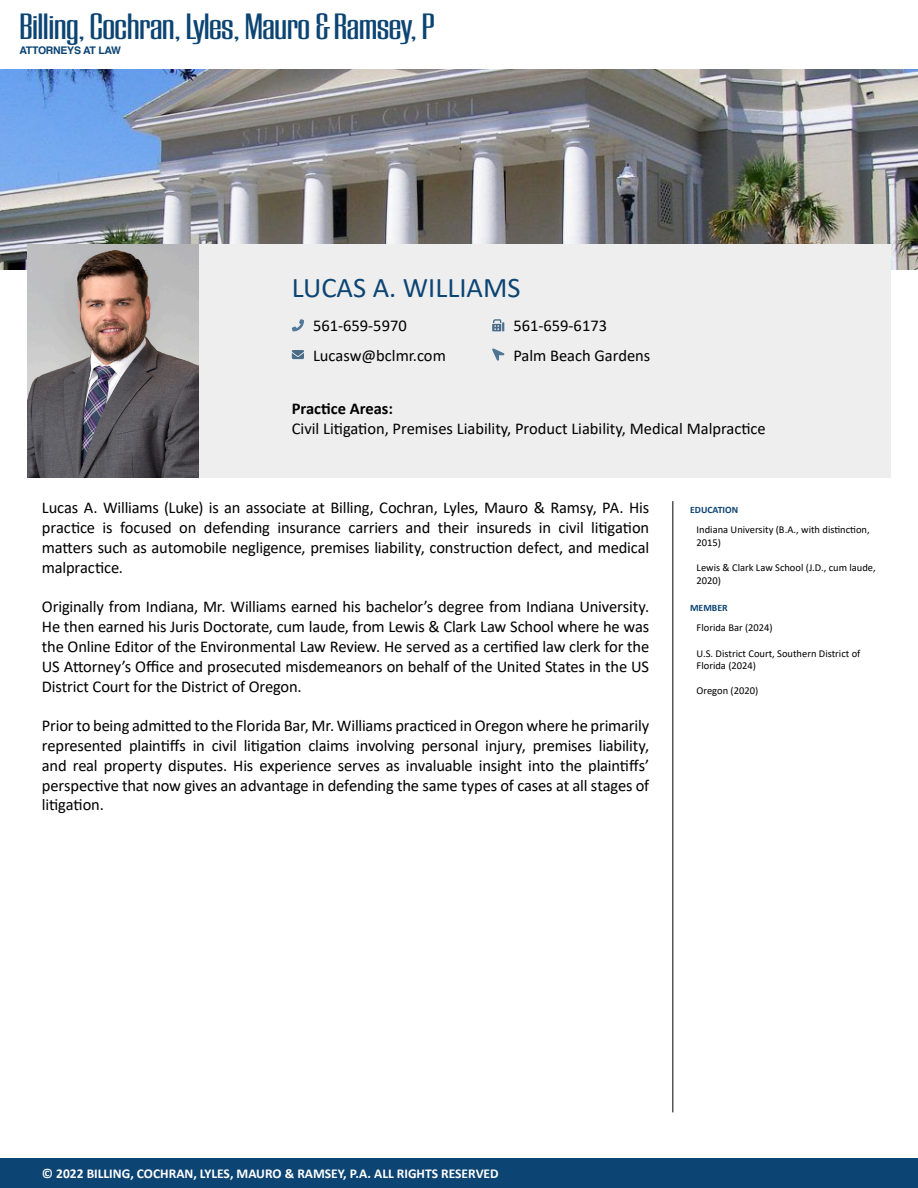
<style>
.page{position:relative;width:918px;height:1188px;background:#fff}
.page>*{position:absolute;margin:0;border:0;box-sizing:border-box;transform-origin:0 0}
.t1{font:500 38.25px "Europa Grotesque";letter-spacing:-.015em;color:#0c4473}
.t2{font:28.5px "Calibri";color:#0c4473}
.t3{font:16.5px/19.8px "Calibri";letter-spacing:-.005em;color:#000;text-align:justify}
.t4{font:700 16.5px "Calibri";color:#000}
.t5{font:700 13.5px "Calibri";color:#fff}
.t6{font:10.5px/12.6px "Calibri";color:#000}
.t7{font:700 10.5px "Helvetica";letter-spacing:-.025em;color:#0c4473}
.t8{font:700 9.75px "Calibri";color:#0c4473}
</style>
<div class="page">
<img style="left:0;top:69px;width:918px;height:201px">
<img style="left:27px;top:244px;width:173px;height:233px">
<div style="left:200px;top:244px;width:691px;height:233px;background:#eee"></div>
<svg style="left:292px;top:319px;width:12px;height:12px"></svg>
<svg style="left:292px;top:350px;width:12px;height:9px"></svg>
<svg style="left:492px;top:319px;width:12px;height:12px"></svg>
<svg style="left:492px;top:348px;width:12px;height:13px"></svg>
<hr style="left:672px;top:501px;width:1px;height:611px;background:#000">
<div style="left:1px;top:1159px;width:917px;height:29px;background:#0c4473"></div>
<p class="t1" style="left:19px;top:0;width:427px">Billing, Cochran, Lyles, Mauro &amp; Ramsey, PA</p>
<p class="t7" style="left:19px;top:42px;width:103px">ATTORNEYS AT LAW</p>
<p class="t2" style="left:292px;top:268px;width:230px">LUCAS A. WILLIAMS</p>
<p class="t3" style="left:313px;top:316px;width:95px">561-659-5970</p>
<p class="t3" style="left:313px;top:345px;width:134px">Lucasw@bclmr.com</p>
<p class="t3" style="left:513px;top:316px;width:95px">561-659-6173</p>
<p class="t3" style="left:513px;top:345px;width:139px">Palm Beach Gardens</p>
<p class="t4" style="left:292px;top:397px;width:103px">Practice Areas:</p>
<p class="t3" style="left:292px;top:418px;width:476px">Civil Litigation, Premises Liability, Product Liability, Medical Malpractice</p>
<p class="t3" style="left:42px;top:498px;width:609px">Lucas A. Williams (Luke) is an associate at Billing, Cochran, Lyles, Mauro &amp; Ramsy, PA. His practice is focused on defending insurance carriers and their insureds in civil litigation matters such as automobile negligence, premises liability, construction defect, and medical malpractice.</p>
<p class="t3" style="left:42px;top:597px;width:609px">Originally from Indiana, Mr. Williams earned his bachelor’s degree from Indiana University.<br>He then earned his Juris Doctorate, cum laude, from Lewis &amp; Clark Law School where he was the Online Editor of the Environmental Law Review. He served as a certified law clerk for the US Attorney’s Office and prosecuted misdemeanors on behalf of the United States in the US District Court for the District of Oregon.</p>
<p class="t3" style="left:42px;top:716px;width:609px">Prior to being admitted to the Florida Bar, Mr. Williams practiced in Oregon where he primarily represented plaintiffs in civil litigation claims involving personal injury, premises liability, and real property disputes. His experience serves as invaluable insight into the plaintiffs’ perspective that now gives an advantage in defending the same types of cases at all stages of litigation.</p>
<p class="t8" style="left:690px;top:503px;width:50px">EDUCATION</p>
<p class="t6" style="left:697px;top:523px;width:175px">Indiana University (B.A., with distinction,<br>2015)</p>
<p class="t6" style="left:697px;top:561px;width:181px">Lewis &amp; Clark Law School (J.D., cum laude,<br>2020)</p>
<p class="t6" style="left:697px;top:621px;width:78px">Florida Bar (2024)</p>
<p class="t6" style="left:697px;top:647px;width:165px">U.S. District Court, Southern District of<br>Florida (2024)</p>
<p class="t6" style="left:697px;top:684px;width:63px">Oregon (2020)</p>
<p class="t8" style="left:690px;top:601px;width:39px">MEMBER</p>
<p class="t5" style="left:42px;top:1164px;width:458px">© 2022 BILLING, COCHRAN, LYLES, MAURO &amp; RAMSEY, P.A. ALL RIGHTS RESERVED</p>
</div>
